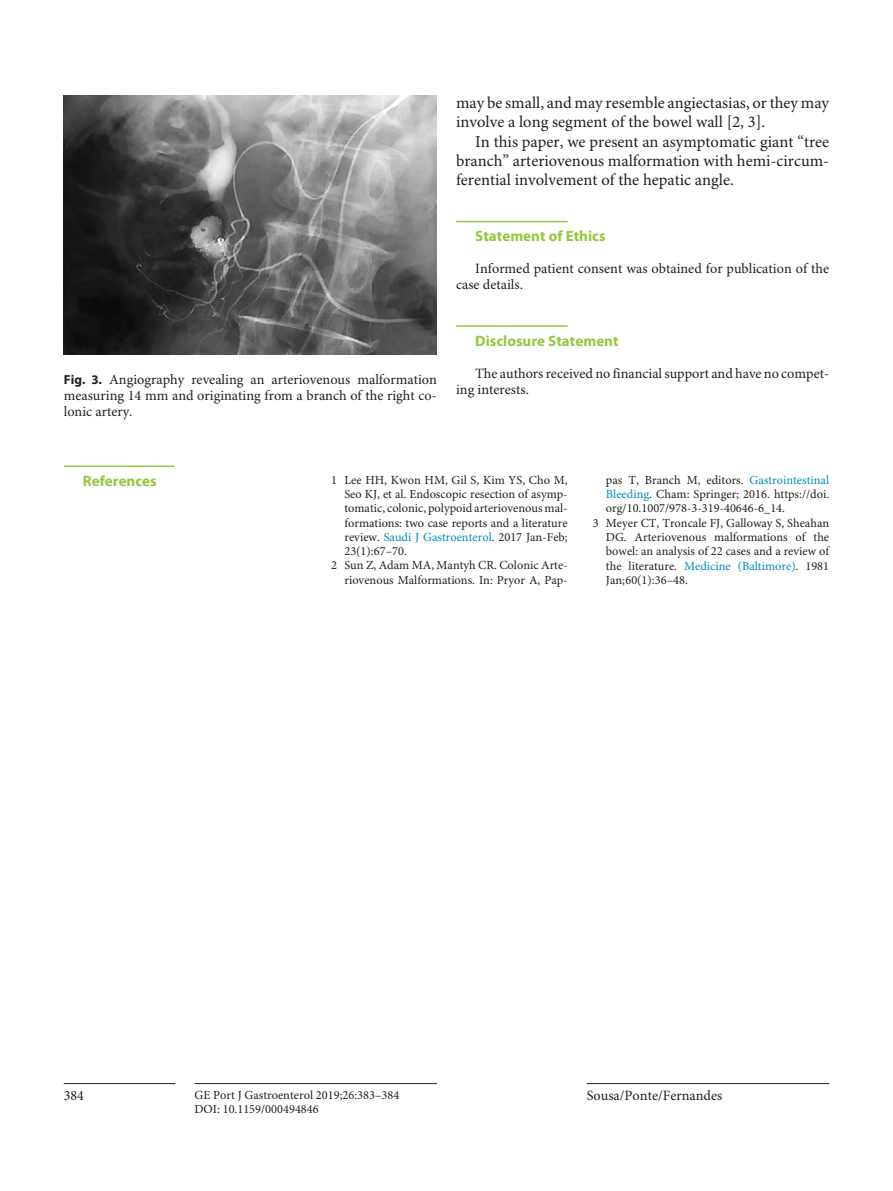
<style>
.page{position:relative;width:893px;height:1191px;background:#fff}
.page>*{position:absolute;margin:0;border:0;box-sizing:border-box;transform-origin:0 0}
.t1{font:16.5px/19px "Minion Pro";color:#231f20}
.t2{font:700 15px "Myriad Pro";letter-spacing:.005em;color:#93c840}
.t3{font:14.25px/15.9px "Minion Pro";color:#231f20}
.t4{font:12.3px "Minion Pro";color:#231f20}
.s1{font-family:"Myriad Pro";font-weight:700;font-size:13.2px}
.s2{color:#008bc0}
</style>
<div class="page">
<hr style="left:64px;top:1083px;width:111px;height:1px;background:#231f20">
<hr style="left:195px;top:1083px;width:242px;height:1px;background:#231f20">
<hr style="left:587px;top:1083px;width:242px;height:1px;background:#231f20">
<hr style="left:456px;top:221px;width:112px;height:1px;background:#93c840">
<hr style="left:456px;top:325px;width:112px;height:2px;background:#93c840">
<img style="left:64px;top:95px;width:373px;height:260px">
<hr style="left:64px;top:465px;width:110px;height:2px;background:#93c840">
<h1 class="t1" style="left:456px;top:94px;width:375px">may be small, and may resemble angiectasias, or they may involve a long segment of the bowel wall [2, 3].</h1>
<h1 class="t1" style="left:456px;top:132px;width:375px;text-align:justify;text-indent:19px">In this paper, we present an asymptomatic giant “tree branch” arteriovenous malformation with hemi-circum&shy;ferential involvement of the hepatic angle.</h1>
<p class="t3" style="left:64px;top:372px;width:375px;text-align:justify"><span class="s1">Fig. 3.</span> Angiography revealing an arteriovenous malformation measuring 14 mm and originating from a branch of the right co&shy;lonic artery.</p>
<p class="t2" style="left:475px;top:228px;width:132px">Statement of Ethics</p>
<p class="t3" style="left:456px;top:261px;width:375px;text-indent:19px">Informed patient consent was obtained for publication of the case details.</p>
<p class="t2" style="left:475px;top:332px;width:145px">Disclosure Statement</p>
<p class="t3" style="left:456px;top:366px;width:375px;text-indent:19px">The authors received no financial support and have no compet&shy;ing interests.</p>
<p class="t2" style="left:83px;top:473px;width:75px">References</p>
<p class="t4" style="left:331px;top:472px;width:238px">1 Lee HH, Kwon HM, Gil S, Kim YS, Cho M,</p>
<p class="t4" style="left:344px;top:487px;width:225px">Seo KJ, et al. Endoscopic resection of asymp-</p>
<p class="t4" style="left:344px;top:501px;width:225px">tomatic, colonic, polypoid arteriovenous mal-</p>
<p class="t4" style="left:344px;top:515px;width:225px">formations: two case reports and a literature</p>
<p class="t4" style="left:344px;top:530px;width:225px">review. <span class="s2">Saudi J Gastroenterol</span>. 2017 Jan-Feb;</p>
<p class="t4" style="left:344px;top:544px;width:64px">23(1):67–70.</p>
<p class="t4" style="left:331px;top:558px;width:238px">2 Sun Z, Adam MA, Mantyh CR. Colonic Arte-</p>
<p class="t4" style="left:344px;top:572px;width:225px">riovenous Malformations. In: Pryor A, Pap-</p>
<p class="t4" style="left:606px;top:473px;width:225px">pas T, Branch M, editors. <span class="s2">Gastrointestinal</span></p>
<p class="t4" style="left:606px;top:487px;width:225px"><span class="s2">Bleeding</span>. Cham: Springer; 2016. https://doi.</p>
<p class="t4" style="left:606px;top:501px;width:181px">org/10.1007/978-3-319-40646-6_14.</p>
<p class="t4" style="left:593px;top:515px;width:238px">3 Meyer CT, Troncale FJ, Galloway S, Sheahan</p>
<p class="t4" style="left:606px;top:530px;width:225px">DG. Arteriovenous malformations of the</p>
<p class="t4" style="left:606px;top:544px;width:225px">bowel: an analysis of 22 cases and a review of</p>
<p class="t4" style="left:606px;top:558px;width:225px">the literature. <span class="s2">Medicine (Baltimore)</span>. 1981</p>
<p class="t4" style="left:606px;top:572px;width:84px">Jan;60(1):36–48.</p>
<p class="t3" style="left:64px;top:1088px;width:22px">384</p>
<p class="t4" style="left:195px;top:1087px;width:206px">GE Port J Gastroenterol 2019;26:383–384</p>
<p class="t3" style="left:587px;top:1088px;width:137px">Sousa/Ponte/Fernandes</p>
<p class="t4" style="left:195px;top:1101px;width:126px">DOI: 10.1159/000494846</p>
</div>
